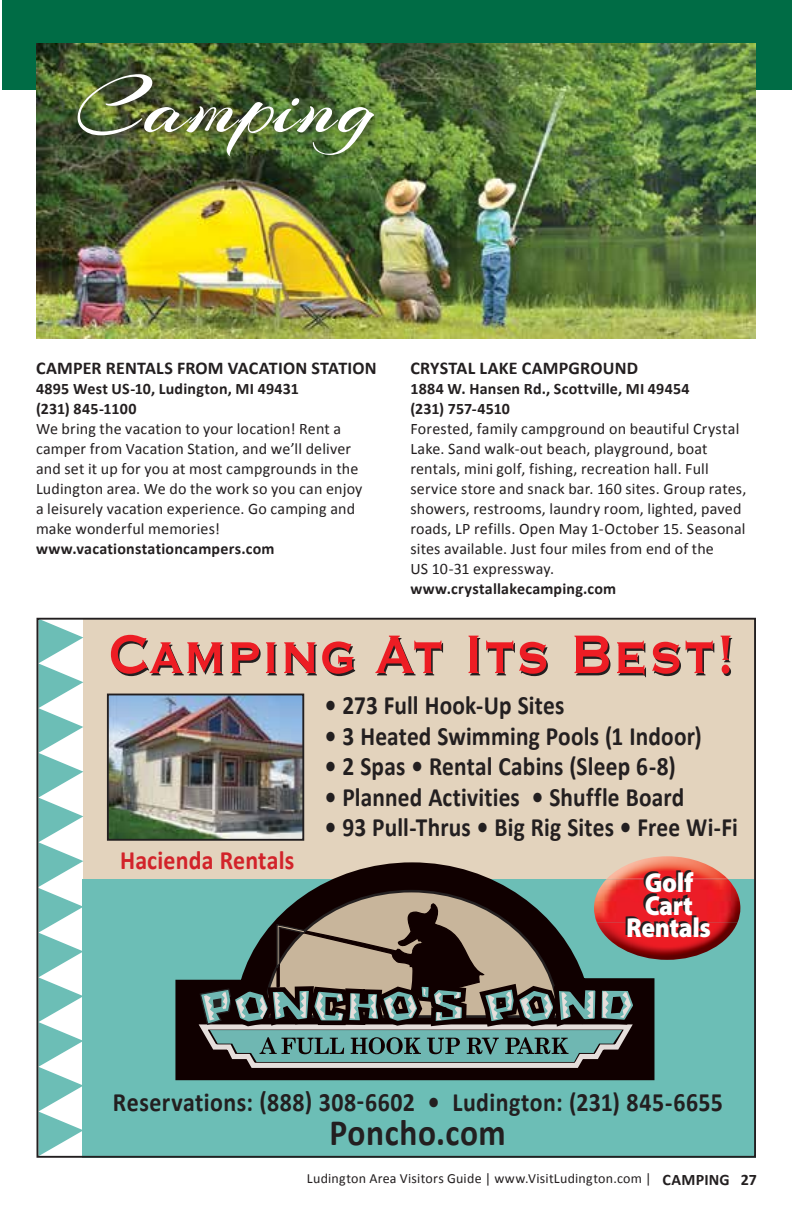
<style>
.page{position:relative;width:792px;height:1224px;background:#fff}
.page>*{position:absolute;margin:0;border:0;box-sizing:border-box;transform-origin:0 0}
.t1{font:86px "Arizonia";letter-spacing:.035em;color:#fff}
.t2{font:700 71.4px "Copperplate Gothic BT";letter-spacing:-.015em;color:#231f20;scale:.86 1}
.t3{font:700 37.2px "Calibri";letter-spacing:.015em;color:#231f20;scale:.9 1}
.t4{font:900 27.6px/22.6px "Myriad Pro";letter-spacing:-.02em;color:#fff;text-align:center;scale:.91 1}
.t5{font:700 26.6px "Calibri";letter-spacing:.01em;color:#231f20;scale:.88 1}
.t6{font:700 26.6px "Calibri";letter-spacing:.01em;color:#231f20;scale:.9 1}
.t7{font:700 26.6px "Calibri";letter-spacing:.005em;color:#d2232a;scale:.9 1}
.t8{font:700 18px "Calibri";letter-spacing:.01em;color:#231f20}
.t9{font:16px/20px "Calibri";letter-spacing:.01em;color:#231f20}
.t10{font:700 16px/20px "Calibri";letter-spacing:.015em;color:#231f20}
.t11{font:14px "Calibri";letter-spacing:.02em;color:#231f20}
.s1{font-weight:700;font-size:16px}
</style>
<div class="page">
<div style="left:2px;top:0;width:790px;height:90px;background:#006c45"></div>
<img style="left:36px;top:43px;width:720px;height:295px">
<div style="left:70px;top:67px;width:316px;height:101px;background:#231f20;opacity:.75"></div>
<div style="left:83px;top:619px;width:673px;height:269px;background:#e3d3bd"></div>
<div style="left:83px;top:879px;width:673px;height:279px;background:#6cbeb6"></div>
<svg style="left:175px;top:862px;width:479px;height:218px"></svg>
<svg style="left:194px;top:891px;width:447px;height:180px"></svg>
<svg style="left:40px;top:621px;width:43px;height:534px"></svg>
<img style="left:110px;top:697px;width:191px;height:141px">
<div style="left:107px;top:694px;width:197px;height:147px;border:2px solid #231f20"></div>
<img style="left:606px;top:856px;width:122px;height:23px">
<img style="left:597px;top:922px;width:141px;height:38px">
<img style="left:594px;top:879px;width:146px;height:43px">
<h1 class="t1" style="left:75px;top:54px;width:301px">Camping</h1>
<p class="t8" style="left:36px;top:356px;width:342px">CAMPER RENTALS FROM VACATION STATION</p>
<p class="t10" style="left:36px;top:377px;width:264px">4895 West US-10, Ludington, MI 49431 (231) 845-1100</p>
<p class="t9" style="left:36px;top:417px;width:328px">We bring the vacation to your location! Rent a camper from Vacation Station, and we’ll deliver and set it up for you at most campgrounds in the Ludington area. We do the work so you can enjoy a leisurely vacation experience. Go camping and make wonderful memories!</p>
<p class="t10" style="left:36px;top:537px;width:240px">www.vacationstationcampers.com</p>
<p class="t8" style="left:410px;top:356px;width:229px">CRYSTAL LAKE CAMPGROUND</p>
<p class="t10" style="left:410px;top:377px;width:281px">1884 W. Hansen Rd., Scottville, MI 49454 (231) 757-4510</p>
<p class="t9" style="left:410px;top:417px;width:337px">Forested, family campground on beautiful Crystal Lake. Sand walk-out beach, playground, boat rentals, mini golf, fishing, recreation hall. Full service store and snack bar. 160 sites. Group rates, showers, restrooms, laundry room, lighted, paved roads, LP refills. Open May 1-October 15. Seasonal sites available. Just four miles from end of the<br>US 10-31 expressway.</p>
<p class="t10" style="left:410px;top:577px;width:207px">www.crystallakecamping.com</p>
<h2 class="t2" style="left:109px;top:618px;width:732px">Camping At Its Best!</h2>
<h3 class="t7" style="left:120px;top:843px;width:195px">Hacienda Rentals</h3>
<h3 class="t5" style="left:325px;top:689px;width:274px">• 273 Full Hook-Up Sites</h3>
<h3 class="t5" style="left:325px;top:720px;width:430px">• 3 Heated Swimming Pools (1 Indoor)</h3>
<h3 class="t5" style="left:325px;top:750px;width:400px">• 2 Spas • Rental Cabins (Sleep 6-8)</h3>
<h3 class="t5" style="left:325px;top:781px;width:410px">• Planned Activities • Shuffle Board</h3>
<h3 class="t5" style="left:325px;top:811px;width:471px">• 93 Pull-Thrus • Big Rig Sites • Free Wi-Fi</h3>
<h3 class="t4" style="left:626px;top:871px;width:95px">Golf<br>Cart<br>Rentals</h3>
<h3 class="t6" style="left:113px;top:1086px;width:680px">Reservations: (888) 308-6602 • Ludington: (231) 845-6655</h3>
<h3 class="t3" style="left:329px;top:1110px;width:197px">Poncho.com</h3>
<p class="t11" style="left:307px;top:1170px;width:451px">Ludington Area Visitors Guide | www.VisitLudington.com | <span class="s1">CAMPING 27</span></p>
</div>
